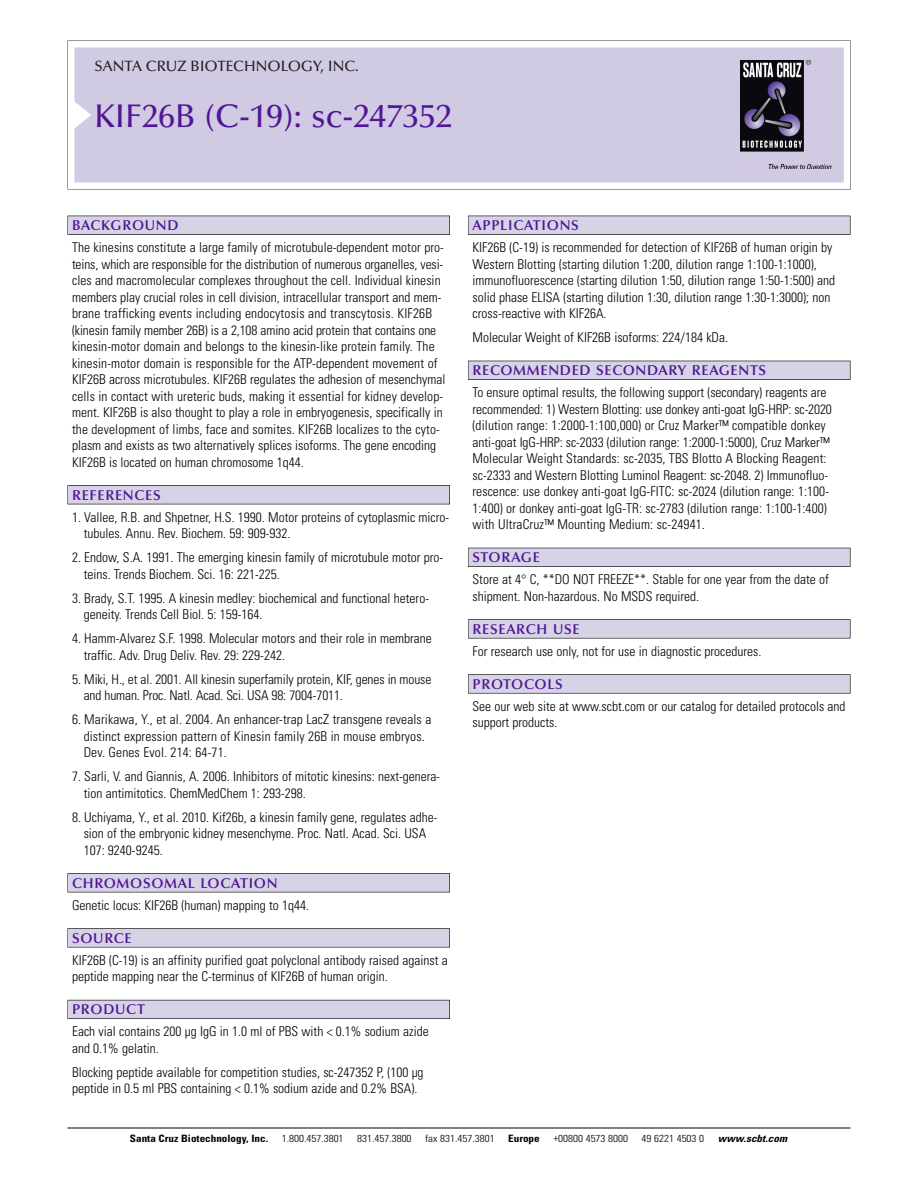
<style>
.page{position:relative;width:918px;height:1188px;background:#fff}
.page>*{position:absolute;margin:0;border:0;box-sizing:border-box;transform-origin:0 0}
.t1{font:500 33px "Optima";color:#511695}
.t2{font:500 15px "Optima";color:#231f20}
.t3{font:600 14.25px "Optima";letter-spacing:.05em;color:#511695}
.t4{font:300 condensed 13.5px/16.5px "Univers";color:#000}
.t5{font:300 condensed 10.2px "Univers";color:#000;scale:1.1 1}
.t6{font:700 condensed 10.2px "Univers";color:#000;scale:1.1 1}
.t7{font:italic 700 condensed 10.2px "Univers";letter-spacing:.005em;color:#000;scale:1.1 1}
</style>
<div class="page">
<svg style="left:68px;top:40px;width:783px;height:149px"></svg>
<div style="left:74px;top:47px;width:770px;height:135px;background:#d1cae3"></div>
<img style="left:741px;top:60px;width:90px;height:108px">
<div style="left:68px;top:216px;width:382px;height:19px;background:#525155"></div>
<div style="left:68px;top:216px;width:381px;height:18px;background:#d7d3e7"></div>
<div style="left:68px;top:485px;width:382px;height:19px;background:#525155"></div>
<div style="left:68px;top:486px;width:381px;height:18px;background:#d7d3e7"></div>
<div style="left:68px;top:873px;width:382px;height:19px;background:#545357"></div>
<div style="left:68px;top:874px;width:381px;height:18px;background:#d7d3e7"></div>
<div style="left:68px;top:928px;width:382px;height:19px;background:#575759"></div>
<div style="left:68px;top:929px;width:381px;height:18px;background:#d7d3e7"></div>
<div style="left:68px;top:1000px;width:382px;height:19px;background:#5b5a62"></div>
<div style="left:68px;top:1000px;width:381px;height:18px;background:#d7d3e7"></div>
<div style="left:468px;top:216px;width:382px;height:19px;background:#525155"></div>
<div style="left:468px;top:216px;width:382px;height:18px;background:#d7d3e7"></div>
<div style="left:468px;top:361px;width:382px;height:19px;background:#515055"></div>
<div style="left:468px;top:361px;width:382px;height:18px;background:#d7d3e7"></div>
<div style="left:468px;top:548px;width:382px;height:19px;background:#525158"></div>
<div style="left:468px;top:548px;width:382px;height:18px;background:#d7d3e7"></div>
<div style="left:468px;top:619px;width:382px;height:19px;background:#575759"></div>
<div style="left:468px;top:620px;width:382px;height:18px;background:#d7d3e7"></div>
<svg style="left:468px;top:674px;width:382px;height:20px"></svg>
<div style="left:468px;top:675px;width:382px;height:18px;background:#d7d3e7"></div>
<hr style="left:68px;top:1128px;width:782px;height:1px;background:#000">
<p class="t2" style="left:94px;top:61px;width:266px">SANTA CRUZ BIOTECHNOLOGY, INC.</p>
<h1 class="t1" style="left:94px;top:103px;width:359px">KIF26B (C-19): sc-247352</h1>
<p class="t3" style="left:72px;top:219px;width:108px">BACKGROUND</p>
<p class="t4" style="left:72px;top:240px;width:375px">The kinesins constitute a large family of microtubule-dependent motor pro&shy;teins, which are responsible for the distribution of numerous organelles, vesi&shy;cles and macromolecular complexes throughout the cell. Individual kinesin members play crucial roles in cell division, intracellular transport and mem&shy;brane trafficking events including endocytosis and transcytosis. KIF26B (kinesin family member 26B) is a 2,108 amino acid protein that contains one kinesin-motor domain and belongs to the kinesin-like protein family. The kinesin-motor domain is responsible for the ATP-dependent movement of KIF26B across microtubules. KIF26B regulates the adhesion of mesenchymal cells in contact with ureteric buds, making it essential for kidney develop&shy;ment. KIF26B is also thought to play a role in embryogenesis, specifically in the development of limbs, face and somites. KIF26B localizes to the cyto&shy;plasm and exists as two alternatively splices isoforms. The gene encoding KIF26B is located on human chromosome 1q44.</p>
<p class="t3" style="left:72px;top:489px;width:90px">REFERENCES</p>
<p class="t4" style="left:84px;top:510px;width:367px;text-indent:-12px">1. Vallee, R.B. and Shpetner, H.S. 1990. Motor proteins of cytoplasmic micro&shy;tubules. Annu. Rev. Biochem. 59: 909-932.</p>
<p class="t4" style="left:84px;top:550px;width:361px;text-indent:-12px">2. Endow, S.A. 1991. The emerging kinesin family of microtubule motor pro&shy;teins. Trends Biochem. Sci. 16: 221-225.</p>
<p class="t4" style="left:84px;top:591px;width:347px;text-indent:-12px">3. Brady, S.T. 1995. A kinesin medley: biochemical and functional hetero&shy;geneity. Trends Cell Biol. 5: 159-164.</p>
<p class="t4" style="left:84px;top:631px;width:350px;text-indent:-12px">4. Hamm-Alvarez S.F. 1998. Molecular motors and their role in membrane traffic. Adv. Drug Deliv. Rev. 29: 229-242.</p>
<p class="t4" style="left:84px;top:672px;width:349px;text-indent:-12px">5. Miki, H., et al. 2001. All kinesin superfamily protein, KIF, genes in mouse and human. Proc. Natl. Acad. Sci. USA 98: 7004-7011.</p>
<p class="t4" style="left:84px;top:712px;width:349px;text-indent:-12px">6. Marikawa, Y., et al. 2004. An enhancer-trap LacZ transgene reveals a distinct expression pattern of Kinesin family 26B in mouse embryos.<br>Dev. Genes Evol. 214: 64-71.</p>
<p class="t4" style="left:84px;top:769px;width:358px;text-indent:-12px">7. Sarli, V. and Giannis, A. 2006. Inhibitors of mitotic kinesins: next-genera&shy;tion antimitotics. ChemMedChem 1: 293-298.</p>
<p class="t4" style="left:84px;top:810px;width:355px;text-indent:-12px">8. Uchiyama, Y., et al. 2010. Kif26b, a kinesin family gene, regulates adhe&shy;sion of the embryonic kidney mesenchyme. Proc. Natl. Acad. Sci. USA<br>107: 9240-9245.</p>
<p class="t3" style="left:72px;top:877px;width:207px">CHROMOSOMAL LOCATION</p>
<p class="t4" style="left:72px;top:898px;width:239px">Genetic locus: KIF26B (human) mapping to 1q44.</p>
<p class="t3" style="left:72px;top:932px;width:61px">SOURCE</p>
<p class="t4" style="left:72px;top:953px;width:377px">KIF26B (C-19) is an affinity purified goat polyclonal antibody raised against a peptide mapping near the C-terminus of KIF26B of human origin.</p>
<p class="t3" style="left:72px;top:1004px;width:74px">PRODUCT</p>
<p class="t4" style="left:72px;top:1024px;width:358px">Each vial contains 200 µg IgG in 1.0 ml of PBS with &lt; 0.1% sodium azide and 0.1% gelatin.</p>
<p class="t4" style="left:72px;top:1065px;width:353px">Blocking peptide available for competition studies, sc-247352 P, (100 µg peptide in 0.5 ml PBS containing &lt; 0.1% sodium azide and 0.2% BSA).</p>
<p class="t3" style="left:473px;top:219px;width:108px">APPLICATIONS</p>
<p class="t4" style="left:473px;top:240px;width:364px">KIF26B (C-19) is recommended for detection of KIF26B of human origin by Western Blotting (starting dilution 1:200, dilution range 1:100-1:1000), immunofluorescence (starting dilution 1:50, dilution range 1:50-1:500) and solid phase ELISA (starting dilution 1:30, dilution range 1:30-1:3000); non cross-reactive with KIF26A.</p>
<p class="t4" style="left:473px;top:330px;width:257px">Molecular Weight of KIF26B isoforms: 224/184 kDa.</p>
<p class="t3" style="left:473px;top:365px;width:295px">RECOMMENDED SECONDARY REAGENTS</p>
<p class="t4" style="left:473px;top:385px;width:361px">To ensure optimal results, the following support (secondary) reagents are recommended: 1) Western Blotting: use donkey anti-goat IgG-HRP: sc-2020 (dilution range: 1:2000-1:100,000) or Cruz Marker™ compatible donkey anti-goat IgG-HRP: sc-2033 (dilution range: 1:2000-1:5000), Cruz Marker™ Molecular Weight Standards: sc-2035, TBS Blotto A Blocking Reagent: sc-2333 and Western Blotting Luminol Reagent: sc-2048. 2) Immunofluo&shy;rescence: use donkey anti-goat IgG-FITC: sc-2024 (dilution range: 1:100- 1:400) or donkey anti-goat IgG-TR: sc-2783 (dilution range: 1:100-1:400) with UltraCruz™ Mounting Medium: sc-24941.</p>
<p class="t3" style="left:473px;top:552px;width:69px">STORAGE</p>
<p class="t4" style="left:473px;top:572px;width:358px">Store at 4° C, **DO NOT FREEZE**. Stable for one year from the date of shipment. Non-hazardous. No MSDS required.</p>
<p class="t3" style="left:473px;top:623px;width:109px">RESEARCH USE</p>
<p class="t4" style="left:473px;top:644px;width:290px">For research use only, not for use in diagnostic procedures.</p>
<p class="t3" style="left:473px;top:678px;width:92px">PROTOCOLS</p>
<p class="t4" style="left:473px;top:699px;width:375px">See our web site at www.scbt.com or our catalog for detailed protocols and support products.</p>
<p class="t6" style="left:130px;top:1135px;width:127px">Santa Cruz Biotechnology, Inc.</p>
<p class="t5" style="left:282px;top:1135px;width:58px">1.800.457.3801</p>
<p class="t5" style="left:357px;top:1135px;width:51px">831.457.3800</p>
<p class="t5" style="left:425px;top:1135px;width:65px">fax 831.457.3801</p>
<p class="t6" style="left:508px;top:1135px;width:30px">Europe</p>
<p class="t5" style="left:553px;top:1135px;width:69px">+00800 4573 8000</p>
<p class="t5" style="left:642px;top:1135px;width:58px">49 6221 4503 0</p>
<p class="t7" style="left:718px;top:1135px;width:64px">www.scbt.com</p>
</div>
